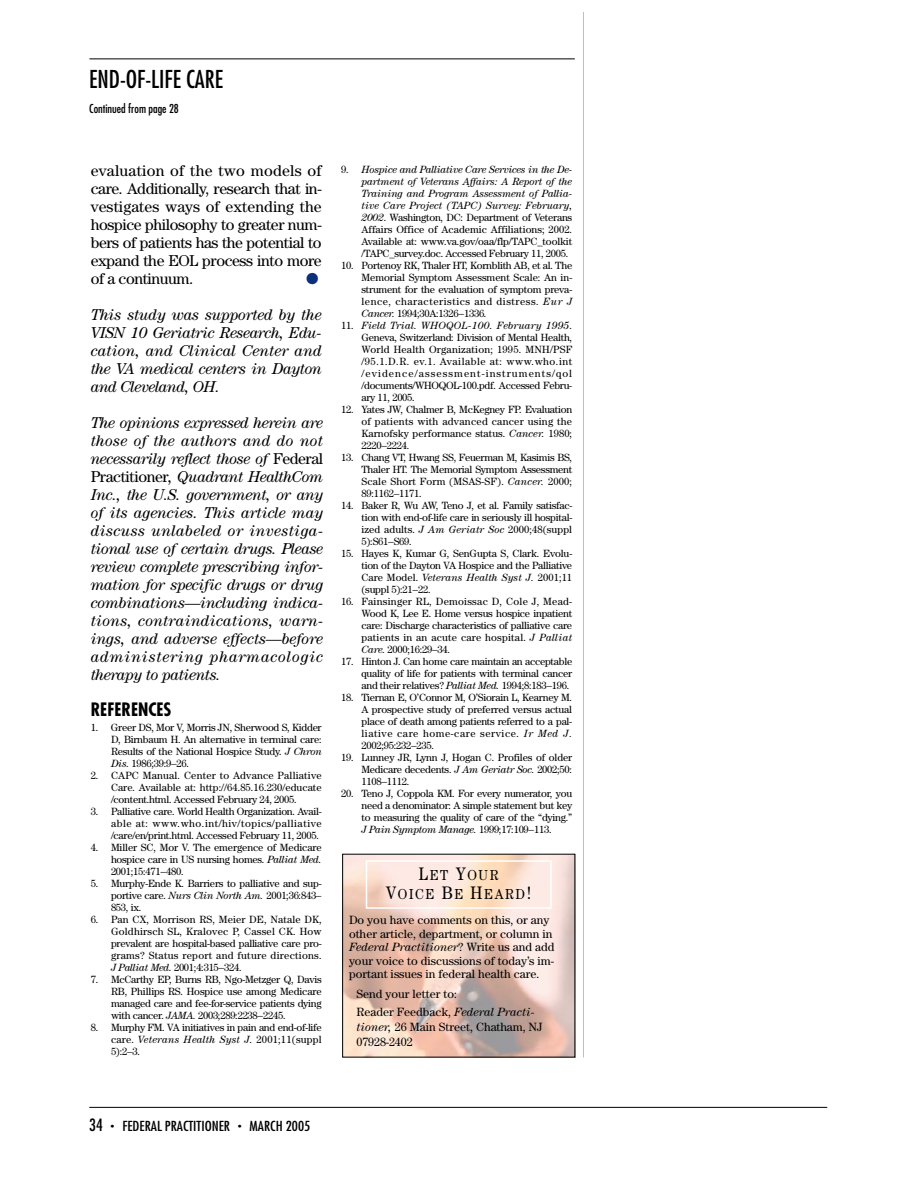
<style>
.page{position:relative;width:918px;height:1188px;background:#fff}
.page>*{position:absolute;margin:0;border:0;box-sizing:border-box;transform-origin:0 0}
.t1{font:condensed 24px "Futura";color:#000}
.t2{font:700 condensed 18px "Futura";color:#000}
.t3{font:italic 15.75px/18px "Century";letter-spacing:-.03em;color:#000;text-align:justify}
.t4{font:15.75px/18px "Century";letter-spacing:-.025em;color:#000;text-align:justify}
.t5{font:15.75px "Zapf Dingbats";color:#0b2f7b}
.t6{font:14.55px/19.5px "Century";letter-spacing:.125em;color:#000;text-align:center;scale:.91 1}
.t7{font:condensed 13.5px "Futura";color:#000;scale:1.1 1}
.t8{font:12px/13.5px "Century";color:#000}
.t9{font:condensed 12px "Futura";color:#000}
.t10{font:10.5px/12px "Century";letter-spacing:-.025em;color:#000;text-align:justify}
.s1{font-style:normal}
.s2{font-style:italic}
.s3{font-size:18.15px}
.s4{font-size:16.5px}
.s5{font-size:7.5px}
</style>
<div class="page">
<hr style="left:89px;top:1107px;width:738px;height:1px;background:#000">
<hr style="left:89px;top:58px;width:486px;height:1px;background:#000">
<img style="left:344px;top:856px;width:229px;height:200px">
<div style="left:366px;top:860px;width:186px;height:49px;border:2px solid #fff"></div>
<h1 class="t1" style="left:89px;top:68px;width:135px">END-OF-LIFE CARE</h1>
<p class="t9" style="left:89px;top:103px;width:91px">Continued from page 28</p>
<h3 class="t4" style="left:91px;top:163px;width:233px">evaluation of the two models of care. Additionally, research that in&shy;vestigates ways of extending the hospice philosophy to greater num&shy;bers of patients has the potential to expand the EOL process into more of a continuum.</h3>
<h3 class="t5" style="left:306px;top:270px;width:14px">●</h3>
<h3 class="t3" style="left:91px;top:307px;width:233px">This study was supported by the VISN 10 Geriatric Research, Edu&shy;cation, and Clinical Center and the VA medical centers in Dayton and Cleveland, OH.</h3>
<p class="t3" style="left:91px;top:415px;width:234px">The opinions expressed herein are those of the authors and do not necessarily reflect those of <span class="s1">Federal Practitioner</span>, Quadrant HealthCom Inc., the U.S. government, or any of its agencies. This article may discuss unlabeled or investiga&shy;tional use of certain drugs. Please review complete prescribing infor&shy;mation for specific drugs or drug combinations—including indica&shy;tions, contraindications, warn&shy;ings, and adverse effects—before administering pharmacologic therapy to patients.</p>
<h2 class="t2" style="left:91px;top:701px;width:82px">REFERENCES</h2>
<p class="t10" style="left:111px;top:722px;width:212px;text-indent:-20px">1. Greer DS, Mor V, Morris JN, Sherwood S, Kidder D, Birnbaum H. An alternative in terminal care:<br>Results of the National Hospice Study. <span class="s2">J Chron Dis.</span> 1986;39:9−26.</p>
<p class="t10" style="left:111px;top:770px;width:212px;text-indent:-20px">2. CAPC Manual. Center to Advance Palliative Care. Available at: http://64.85.16.230/educate /content.html. Accessed February 24, 2005.</p>
<p class="t10" style="left:111px;top:806px;width:212px;text-indent:-20px">3. Palliative care. World Health Organization. Avail&shy;able at: www.who.int/hiv/topics/palliative /care/en/print.html. Accessed February 11, 2005.</p>
<p class="t10" style="left:111px;top:842px;width:212px;text-indent:-20px">4. Miller SC, Mor V. The emergence of Medicare hospice care in US nursing homes. <span class="s2">Palliat Med.<br></span>2001;15:471−480.</p>
<p class="t10" style="left:111px;top:878px;width:212px;text-indent:-20px">5. Murphy-Ende K. Barriers to palliative and sup&shy;portive care. <span class="s2">Nurs Clin North Am.</span> 2001;36:843− 853, ix.</p>
<p class="t10" style="left:111px;top:914px;width:212px;text-indent:-20px">6. Pan CX, Morrison RS, Meier DE, Natale DK, Goldhirsch SL, Kralovec P, Cassel CK. How prevalent are hospital-based palliative care pro&shy;grams? Status report and future directions.<br><span class="s2">J Palliat Med.</span> 2001;4:315−324.</p>
<p class="t10" style="left:111px;top:974px;width:212px;text-indent:-20px">7. McCarthy EP, Burns RB, Ngo-Metzger Q, Davis RB, Phillips RS. Hospice use among Medicare managed care and fee-for-service patients dying with cancer. <span class="s2">JAMA.</span> 2003;289:2238−2245.</p>
<p class="t10" style="left:111px;top:1022px;width:212px;text-indent:-20px">8. Murphy FM. VA initiatives in pain and end-of-life care. <span class="s2">Veterans Health Syst J.</span> 2001;11(suppl 5):2−3.</p>
<p class="t10" style="left:362px;top:164px;width:212px;text-indent:-20px">9. <span class="s2">Hospice and Palliative Care Services in the De&shy;partment of Veterans Affairs: A Report of the Training and Program Assessment of Pallia&shy;tive Care Project (TAPC) Survey: February, 2002</span>. Washington, DC: Department of Veterans Affairs Office of Academic Affiliations; 2002.<br>Available at: www.va.gov/oaa/flp/TAPC_toolkit /TAPC_survey.doc. Accessed February 11, 2005.</p>
<p class="t10" style="left:362px;top:260px;width:212px;text-indent:-20px">10. Portenoy RK, Thaler HT, Kornblith AB, et al. The Memorial Symptom Assessment Scale: An in&shy;strument for the evaluation of symptom preva&shy;lence, characteristics and distress. <span class="s2">Eur J Cancer.</span> 1994;30A:1326−1336.</p>
<p class="t10" style="left:362px;top:320px;width:212px;text-indent:-20px">11. <span class="s2">Field Trial. WHOQOL-100. February 1995</span>.<br>Geneva, Switzerland: Division of Mental Health, World Health Organization; 1995. MNH/PSF /95.1.D.R. ev.1. Available at: www.who.int /evidence/assessment-instruments/qol /documents/WHOQOL-100.pdf. Accessed Febru&shy;ary 11, 2005.</p>
<p class="t10" style="left:362px;top:404px;width:212px;text-indent:-20px">12. Yates JW, Chalmer B, McKegney FP. Evaluation of patients with advanced cancer using the Karnofsky performance status. <span class="s2">Cancer.</span> 1980; 2220−2224.</p>
<p class="t10" style="left:361px;top:452px;width:212px;text-indent:-20px">13. Chang VT, Hwang SS, Feuerman M, Kasimis BS, Thaler HT. The Memorial Symptom Assessment Scale Short Form (MSAS-SF). <span class="s2">Cancer.</span> 2000; 89:1162−1171.</p>
<p class="t10" style="left:361px;top:500px;width:212px;text-indent:-20px">14. Baker R, Wu AW, Teno J, et al. Family satisfac&shy;tion with end-of-life care in seriously ill hospital&shy;ized adults. <span class="s2">J Am Geriatr Soc</span> 2000;48(suppl 5):S61−S69.</p>
<p class="t10" style="left:361px;top:548px;width:212px;text-indent:-20px">15. Hayes K, Kumar G, SenGupta S, Clark. Evolu&shy;tion of the Dayton VA Hospice and the Palliative Care Model. <span class="s2">Veterans Health Syst J.</span> 2001;11 (suppl 5):21−22.</p>
<p class="t10" style="left:361px;top:596px;width:212px;text-indent:-20px">16. Fainsinger RL, Demoissac D, Cole J, Mead-Wood K, Lee E. Home versus hospice inpatient care: Discharge characteristics of palliative care patients in an acute care hospital. <span class="s2">J Palliat Care.</span> 2000;16:29−34.</p>
<p class="t10" style="left:361px;top:656px;width:212px;text-indent:-20px">17. Hinton J. Can home care maintain an acceptable quality of life for patients with terminal cancer and their relatives? <span class="s2">Palliat Med.</span> 1994;8:183−196.</p>
<p class="t10" style="left:362px;top:692px;width:212px;text-indent:-20px">18. Tiernan E, O’Connor M, O’Siorain L, Kearney M.<br>A prospective study of preferred versus actual place of death among patients referred to a pal&shy;liative care home-care service. <span class="s2">Ir Med J.<br></span>2002;95:232−235.</p>
<p class="t10" style="left:361px;top:752px;width:212px;text-indent:-20px">19. Lunney JR, Lynn J, Hogan C. Profiles of older Medicare decedents. <span class="s2">J Am Geriatr Soc.</span> 2002;50:<br>1108−1112.</p>
<p class="t10" style="left:361px;top:788px;width:212px;text-indent:-20px">20. Teno J, Coppola KM. For every numerator, you need a denominator: A simple statement but key to measuring the quality of care of the “dying.” <span class="s2">J Pain Symptom Manage.</span> 1999;17:109−113.</p>
<h3 class="t6" style="left:386px;top:867px;width:161px"><span class="s3">L</span>ET <span class="s3">Y</span>OUR<br><span class="s3">V</span>OICE <span class="s3">B</span>E <span class="s3">H</span>EARD<span class="s3">!</span></h3>
<p class="t8" style="left:349px;top:914px;width:207px">Do you have comments on this, or any other article, department, or column in <span class="s2">Federal Practitioner</span>? Write us and add your voice to discussions of today’s im&shy;portant issues in federal health care.</p>
<p class="t8" style="left:357px;top:986px;width:180px;line-height:18px">Send your letter to:<br>Reader Feedback, <span class="s2">Federal Practi-</span></p>
<p class="t8" style="left:357px;top:1020px;width:187px;line-height:15px"><span class="s2">tioner,</span> 26 Main Street, Chatham, NJ<br>07928-2402</p>
<p class="t7" style="left:89px;top:1120px;width:202px"><span class="s4">34</span> <span class="s5">•</span> FEDERAL PRACTITIONER <span class="s5">•</span> MARCH 2005</p>
</div>
